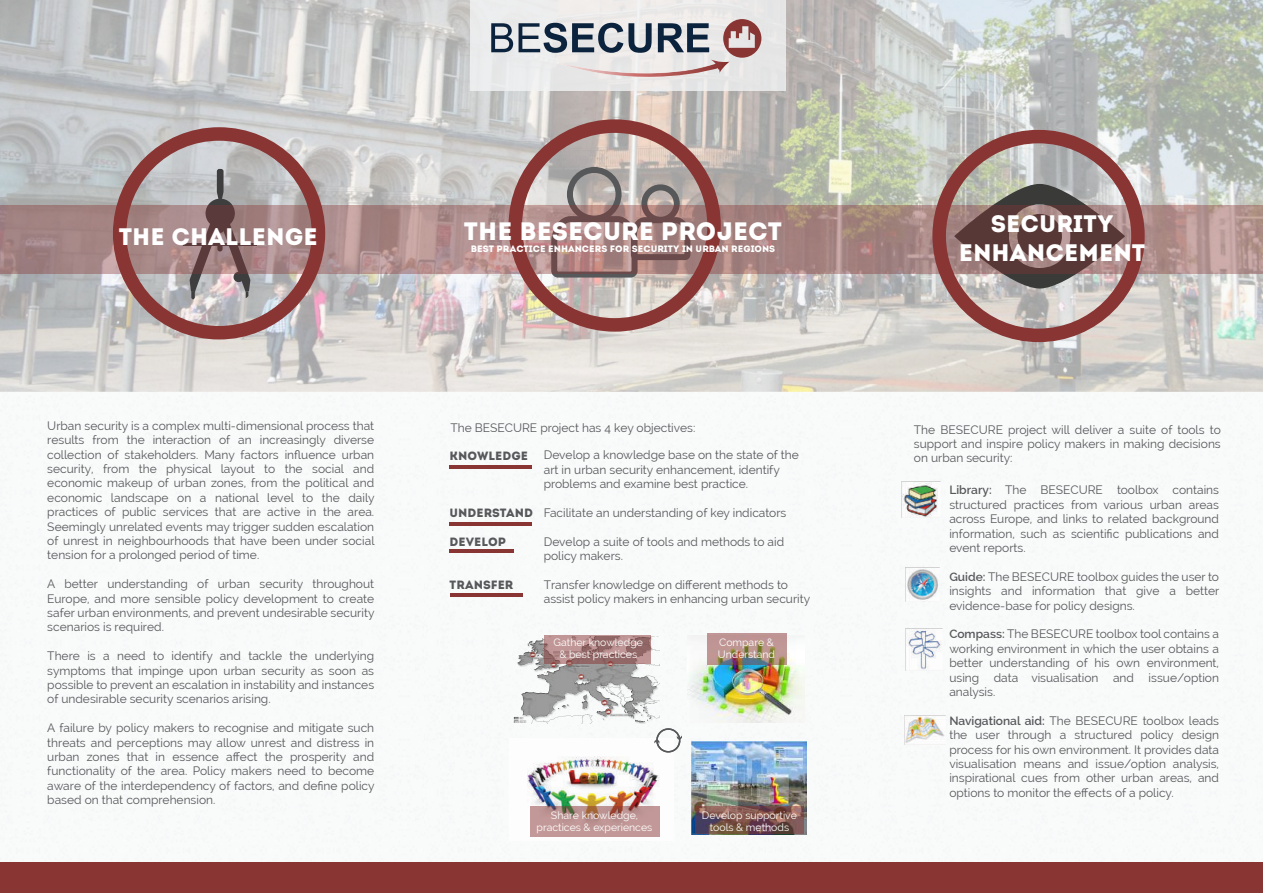
<style>
.page{position:relative;width:1263px;height:893px;background:#fff}
.page>*{position:absolute;margin:0;border:0;box-sizing:border-box;transform-origin:0 0}
.t1{font:25.2px "Intro";color:#fff}
.t2{font:23.85px/28.7px "Intro";color:#fff;text-align:center}
.t3{font:12px/14.4px "Raleway";color:#57585a;text-align:justify}
.t4{font:12px "Intro";color:#57585a}
.t5{font:10.5px/12.6px "Raleway";color:#fff;text-align:center}
.t6{font:9.3px "Intro";color:#fff}
.s1{font-weight:600}
</style>
<div class="page">
<div style="left:0;top:862px;width:1263px;height:31px;background:#883533"></div>
<hr style="left:449px;top:465px;width:83px;height:4px;background:#883533">
<hr style="left:449px;top:522px;width:83px;height:4px;background:#883533">
<hr style="left:449px;top:549px;width:65px;height:4px;background:#883533">
<hr style="left:450px;top:593px;width:72px;height:4px;background:#883533">
<img style="left:905px;top:629px;width:37px;height:42px">
<img style="left:901px;top:481px;width:39px;height:36px">
<img style="left:905px;top:567px;width:34px;height:35px">
<img style="left:904px;top:716px;width:41px;height:28px">
<img style="left:691px;top:742px;width:116px;height:92px">
<img style="left:513px;top:636px;width:146px;height:87px">
<img style="left:527px;top:756px;width:133px;height:81px">
<img style="left:688px;top:635px;width:116px;height:87px">
<svg style="left:545px;top:635px;width:106px;height:29px;background:#a57c7b"></svg>
<svg style="left:707px;top:634px;width:80px;height:31px;background:#aa8b81"></svg>
<svg style="left:531px;top:807px;width:129px;height:30px;background:#bb918e"></svg>
<svg style="left:695px;top:806px;width:109px;height:28px;background:#744e4c"></svg>
<img style="left:0;top:0;width:1263px;height:392px">
<svg style="left:954px;top:184px;width:171px;height:105px;background:#989490"></svg>
<div style="left:567px;top:167px;width:54px;height:55px;border:6px solid #57585a;border-radius:50%"></div>
<svg style="left:548px;top:273px;width:145px;height:8px"></svg>
<div style="left:641px;top:184px;width:39px;height:39px;border:6px solid #57585a;border-radius:50%"></div>
<div style="left:113px;top:127px;width:212px;height:212px;border:14px solid #883533;border-radius:50%"></div>
<div style="left:206px;top:199px;width:29px;height:29px;background:#3e3e3f;border-radius:50%"></div>
<svg style="left:190px;top:273px;width:60px;height:27px;background:#aea4a7"></svg>
<svg style="left:217px;top:169px;width:7px;height:30px"></svg>
<div style="left:508px;top:119px;width:213px;height:213px;border:14px solid #883533;border-radius:50%"></div>
<div style="left:932px;top:130px;width:213px;height:212px;border:14px solid #883533;border-radius:50%"></div>
<svg style="left:0;top:205px;width:1263px;height:68px;background:#9f7a78"></svg>
<div style="left:470px;top:0;width:315px;height:91px;background:#ebeaea"></div>
<svg style="left:491px;top:23px;width:218px;height:30px"></svg>
<svg style="left:723px;top:19px;width:38px;height:39px"></svg>
<img style="left:557px;top:59px;width:173px;height:18px">
<svg style="left:654px;top:728px;width:28px;height:25px"></svg>
<h2 class="t2" style="left:119px;top:222px;width:201px">THE CHALLENGE</h2>
<h1 class="t1" style="left:464px;top:217px;width:320px">THE BESECURE PROJECT</h1>
<p class="t6" style="left:471px;top:243px;width:306px">BEST PRACTICE ENHANCERS FOR SECURITY IN URBAN REGIONS</p>
<h2 class="t2" style="left:959px;top:209px;width:188px">SECURITY<br>ENHANCEMENT</h2>
<p class="t3" style="left:47px;top:418px;width:329px">Urban security is a complex multi-dimensional process that results from the interaction of an increasingly diverse collection of stakeholders. Many factors influence urban security, from the physical layout to the social and economic makeup of urban zones, from the political and economic landscape on a national level to the daily practices of public services that are active in the area.<br>Seemingly unrelated events may trigger sudden escalation of unrest in neighbourhoods that have been under social tension for a prolonged period of time.</p>
<p class="t3" style="left:47px;top:577px;width:329px">A better understanding of urban security throughout Europe, and more sensible policy development to create safer urban environments, and prevent undesirable security scenarios is required.</p>
<p class="t3" style="left:47px;top:649px;width:328px">There is a need to identify and tackle the underlying symptoms that impinge upon urban security as soon as possible to prevent an escalation in instability and instances of undesirable security scenarios arising.</p>
<p class="t3" style="left:47px;top:721px;width:329px">A failure by policy makers to recognise and mitigate such threats and perceptions may allow unrest and distress in urban zones that in essence affect the prosperity and functionality of the area. Policy makers need to become aware of the interdependency of factors, and define policy based on that comprehension.</p>
<p class="t3" style="left:450px;top:420px;width:247px">The BESECURE project has 4 key objectives:</p>
<p class="t3" style="left:914px;top:422px;width:308px">The BESECURE project will deliver a suite of tools to support and inspire policy makers in making decisions</p>
<p class="t4" style="left:450px;top:448px;width:80px">KNOWLEDGE</p>
<p class="t3" style="left:914px;top:451px;width:100px">on urban security:</p>
<p class="t3" style="left:544px;top:448px;width:257px;text-align:left">Develop a knowledge base on the state of the art in urban security enhancement, identify problems and examine best practice.</p>
<p class="t3" style="left:544px;top:505px;width:244px">Facilitate an understanding of key indicators</p>
<p class="t3" style="left:544px;top:534px;width:242px">Develop a suite of tools and methods to aid policy makers.</p>
<p class="t3" style="left:544px;top:577px;width:268px">Transfer knowledge on different methods to assist policy makers in enhancing urban security</p>
<p class="t3" style="left:949px;top:483px;width:271px"><span class="s1">Library:</span> The BESECURE toolbox contains structured practices from various urban areas across Europe, and links to related background information, such as scientific publications and event reports.</p>
<p class="t3" style="left:949px;top:569px;width:271px"><span class="s1">Guide:</span> The BESECURE toolbox guides the user to insights and information that give a better evidence-base for policy designs.</p>
<p class="t3" style="left:949px;top:627px;width:271px"><span class="s1">Compass:</span> The BESECURE toolbox tool contains a working environment in which the user obtains a better understanding of his own environment, using data visualisation and issue/option analysis.</p>
<p class="t3" style="left:949px;top:713px;width:271px"><span class="s1">Navigational aid:</span> The BESECURE toolbox leads the user through a structured policy design process for his own environment. It provides data visualisation means and issue/option analysis, inspirational cues from other urban areas, and options to monitor the effects of a policy.</p>
<p class="t4" style="left:450px;top:506px;width:85px">UNDERSTAND</p>
<p class="t4" style="left:450px;top:535px;width:58px">DEVELOP</p>
<p class="t4" style="left:450px;top:578px;width:65px">TRANSFER</p>
<p class="t5" style="left:554px;top:636px;width:91px">Gather knowledge &amp; best practices</p>
<p class="t5" style="left:718px;top:636px;width:59px;text-align:left">Compare &amp;<br>Understand</p>
<p class="t5" style="left:537px;top:809px;width:117px">Share knowledge, practices &amp; experiences</p>
<p class="t5" style="left:702px;top:809px;width:96px">Develop supportive tools &amp; methods</p>
</div>
